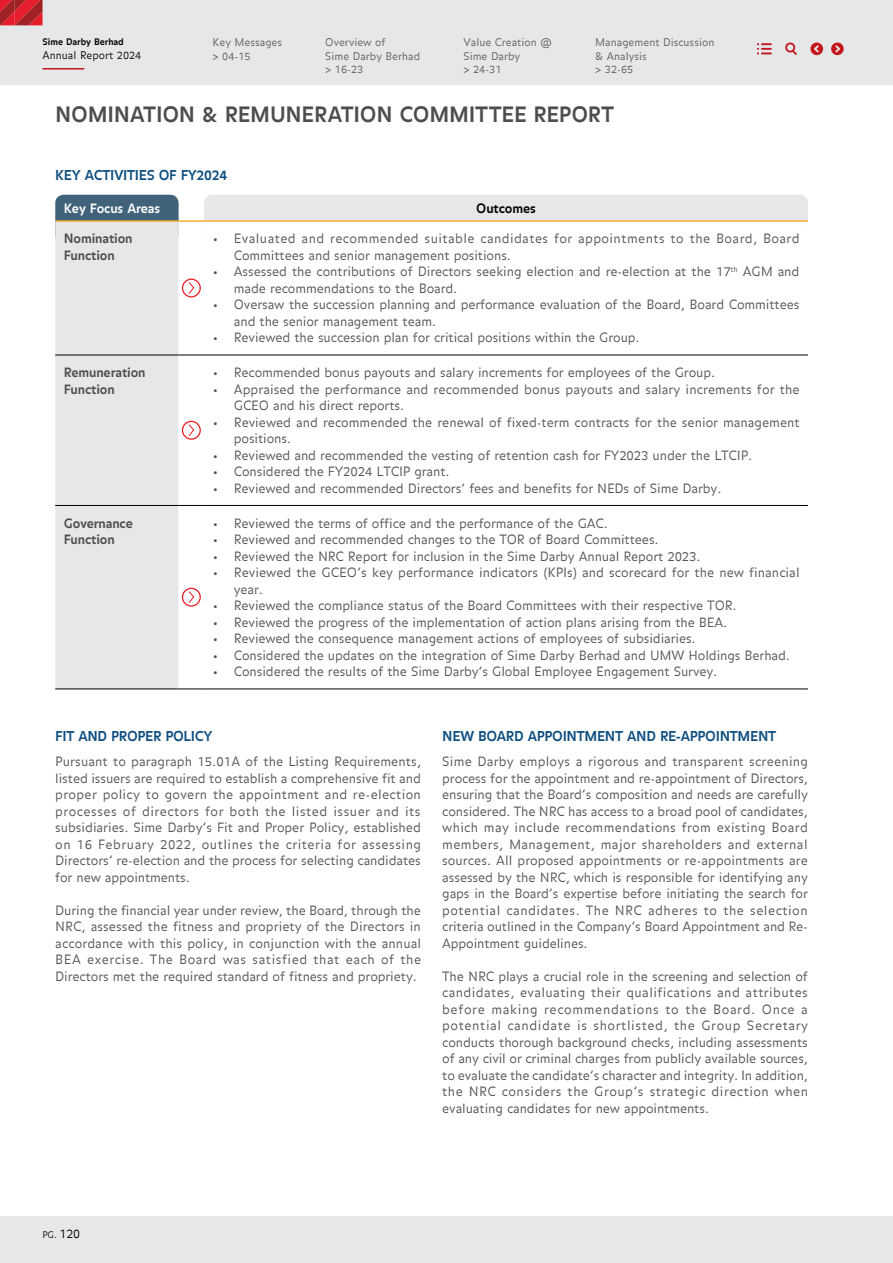
<style>
.page{position:relative;width:893px;height:1263px;background:#fff}
.page>*{position:absolute;margin:0;border:0;box-sizing:border-box;transform-origin:0 0}
.t1{font:700 21px "Balance";letter-spacing:-.01em;color:#4d4d4f}
.t2{font:700 13.5px "Balance";letter-spacing:-.02em;color:#0c4d80}
.t3{font:300 12.75px/16.5px "Balance";letter-spacing:-.01em;color:#4d4d4f}
.t4{font:300 12.75px/16.5px "Balance";letter-spacing:.03em;color:#4d4d4f}
.t5{font:700 12.75px/16.5px "Balance";letter-spacing:-.01em;color:#4d4d4f}
.t6{font:700 12.75px "Balance";letter-spacing:-.01em;color:#fff}
.t7{font:700 12.75px "Balance";letter-spacing:-.01em;color:#000}
.t8{font:300 10.5px/13.5px "Balance";color:#58595b}
.t9{font:300 10.5px "Balance";color:#000}
.t10{font:700 9px "Balance";color:#000}
.t11{font:300 9px "Balance";color:#000}
.s1{font-size:12px}
</style>
<div class="page">
<div style="left:0;top:0;width:893px;height:85px;background:#e6e7e8"></div>
<svg style="left:0;top:0;width:43px;height:25px"></svg>
<div style="left:0;top:1216px;width:893px;height:47px;background:#e6e7e8"></div>
<svg style="left:55px;top:195px;width:753px;height:495px"></svg>
<div style="left:182px;top:588px;width:19px;height:19px;border:1px solid #ed1d24;border-radius:50%"></div>
<hr style="left:43px;top:68px;width:41px;height:2px;background:#c4161c">
<svg style="left:785px;top:43px;width:12px;height:12px"></svg>
<svg style="left:831px;top:43px;width:13px;height:12px"></svg>
<svg style="left:810px;top:43px;width:13px;height:12px"></svg>
<svg style="left:757px;top:43px;width:15px;height:11px"></svg>
<p class="t10" style="left:43px;top:36px;width:83px">Sime Darby Berhad</p>
<p class="t9" style="left:43px;top:49px;width:100px">Annual Report 2024</p>
<p class="t8" style="left:213px;top:36px;width:71px">Key Messages &gt; 04-15</p>
<p class="t8" style="left:325px;top:36px;width:96px">Overview of<br>Sime Darby Berhad &gt; 16-23</p>
<p class="t8" style="left:463px;top:36px;width:90px">Value Creation @<br>Sime Darby<br>&gt; 24-31</p>
<p class="t8" style="left:595px;top:36px;width:121px">Management Discussion &amp; Analysis<br>&gt; 32-65</p>
<h1 class="t1" style="left:55px;top:102px;width:560px">NOMINATION &amp; REMUNERATION COMMITTEE REPORT</h1>
<p class="t2" style="left:55px;top:167px;width:173px">KEY ACTIVITIES OF FY2024</p>
<p class="t6" style="left:64px;top:200px;width:98px">Key Focus Areas</p>
<p class="t7" style="left:476px;top:200px;width:61px">Outcomes</p>
<p class="t5" style="left:64px;top:231px;width:70px">Nomination<br>Function</p>
<p class="t4" style="left:234px;top:231px;width:567px;text-indent:-21px">• Evaluated and recommended suitable candidates for appointments to the Board, Board<br>Committees and senior management positions.</p>
<p class="t3" style="left:234px;top:264px;width:567px;text-indent:-21px">• Assessed the contributions of Directors seeking election and re-election at the 17<sup>th</sup> AGM and made recommendations to the Board.</p>
<p class="t3" style="left:234px;top:297px;width:567px;text-indent:-21px">• Oversaw the succession planning and performance evaluation of the Board, Board Committees and the senior management team.</p>
<p class="t3" style="left:213px;top:330px;width:428px">• Reviewed the succession plan for critical positions within the Group.</p>
<p class="t5" style="left:64px;top:365px;width:83px">Remuneration<br>Function</p>
<p class="t3" style="left:213px;top:365px;width:504px">• Recommended bonus payouts and salary increments for employees of the Group.</p>
<p class="t3" style="left:234px;top:382px;width:567px;text-indent:-21px">• Appraised the performance and recommended bonus payouts and salary increments for the<br>GCEO and his direct reports.</p>
<p class="t3" style="left:234px;top:415px;width:567px;text-indent:-21px">• Reviewed and recommended the renewal of fixed-term contracts for the senior management positions.</p>
<p class="t3" style="left:213px;top:448px;width:541px">• Reviewed and recommended the vesting of retention cash for FY2023 under the LTCIP.</p>
<p class="t3" style="left:213px;top:464px;width:239px">• Considered the FY2024 LTCIP grant.</p>
<p class="t3" style="left:213px;top:481px;width:510px">• Reviewed and recommended Directors’ fees and benefits for NEDs of Sime Darby.</p>
<p class="t5" style="left:64px;top:515px;width:71px">Governance<br>Function</p>
<p class="t3" style="left:213px;top:516px;width:397px">• Reviewed the terms of office and the performance of the GAC.</p>
<p class="t3" style="left:213px;top:532px;width:448px">• Reviewed and recommended changes to the TOR of Board Committees.</p>
<p class="t3" style="left:213px;top:549px;width:489px">• Reviewed the NRC Report for inclusion in the Sime Darby Annual Report 2023.</p>
<p class="t3" style="left:234px;top:565px;width:567px;text-indent:-21px">• Reviewed the GCEO’s key performance indicators (KPIs) and scorecard for the new financial year.</p>
<p class="t3" style="left:213px;top:598px;width:525px">• Reviewed the compliance status of the Board Committees with their respective TOR.</p>
<p class="t3" style="left:213px;top:615px;width:516px">• Reviewed the progress of the implementation of action plans arising from the BEA.</p>
<p class="t3" style="left:213px;top:631px;width:485px">• Reviewed the consequence management actions of employees of subsidiaries.</p>
<p class="t3" style="left:213px;top:648px;width:579px">• Considered the updates on the integration of Sime Darby Berhad and UMW Holdings Berhad.</p>
<p class="t3" style="left:213px;top:664px;width:506px">• Considered the results of the Sime Darby’s Global Employee Engagement Survey.</p>
<p class="t2" style="left:55px;top:729px;width:159px">FIT AND PROPER POLICY</p>
<p class="t3" style="left:55px;top:754px;width:367px;text-align:justify">Pursuant to paragraph 15.01A of the Listing Requirements, listed issuers are required to establish a comprehensive fit and proper policy to govern the appointment and re-election processes of directors for both the listed issuer and its subsidiaries. Sime Darby’s Fit and Proper Policy, established on 16 February 2022, outlines the criteria for assessing Directors’ re-election and the process for selecting candidates for new appointments.</p>
<p class="t3" style="left:55px;top:903px;width:367px;text-align:justify">During the financial year under review, the Board, through the NRC, assessed the fitness and propriety of the Directors in accordance with this policy, in conjunction with the annual BEA exercise. The Board was satisfied that each of the Directors met the required standard of fitness and propriety.</p>
<p class="t2" style="left:442px;top:729px;width:335px">NEW BOARD APPOINTMENT AND RE-APPOINTMENT</p>
<p class="t3" style="left:442px;top:754px;width:367px;text-align:justify">Sime Darby employs a rigorous and transparent screening process for the appointment and re-appointment of Directors, ensuring that the Board’s composition and needs are carefully considered. The NRC has access to a broad pool of candidates, which may include recommendations from existing Board members, Management, major shareholders and external sources. All proposed appointments or re-appointments are assessed by the NRC, which is responsible for identifying any gaps in the Board’s expertise before initiating the search for potential candidates. The NRC adheres to the selection criteria outlined in the Company’s Board Appointment and Re-Appointment guidelines.</p>
<p class="t3" style="left:442px;top:969px;width:367px;text-align:justify">The NRC plays a crucial role in the screening and selection of candidates, evaluating their qualifications and attributes before making recommendations to the Board. Once a potential candidate is shortlisted, the Group Secretary conducts thorough background checks, including assessments of any civil or criminal charges from publicly available sources, to evaluate the candidate’s character and integrity. In addition, the NRC considers the Group’s strategic direction when evaluating candidates for new appointments.</p>
<p class="t11" style="left:43px;top:1229px;width:39px">PG. <span class="s1">120</span></p>
</div>
